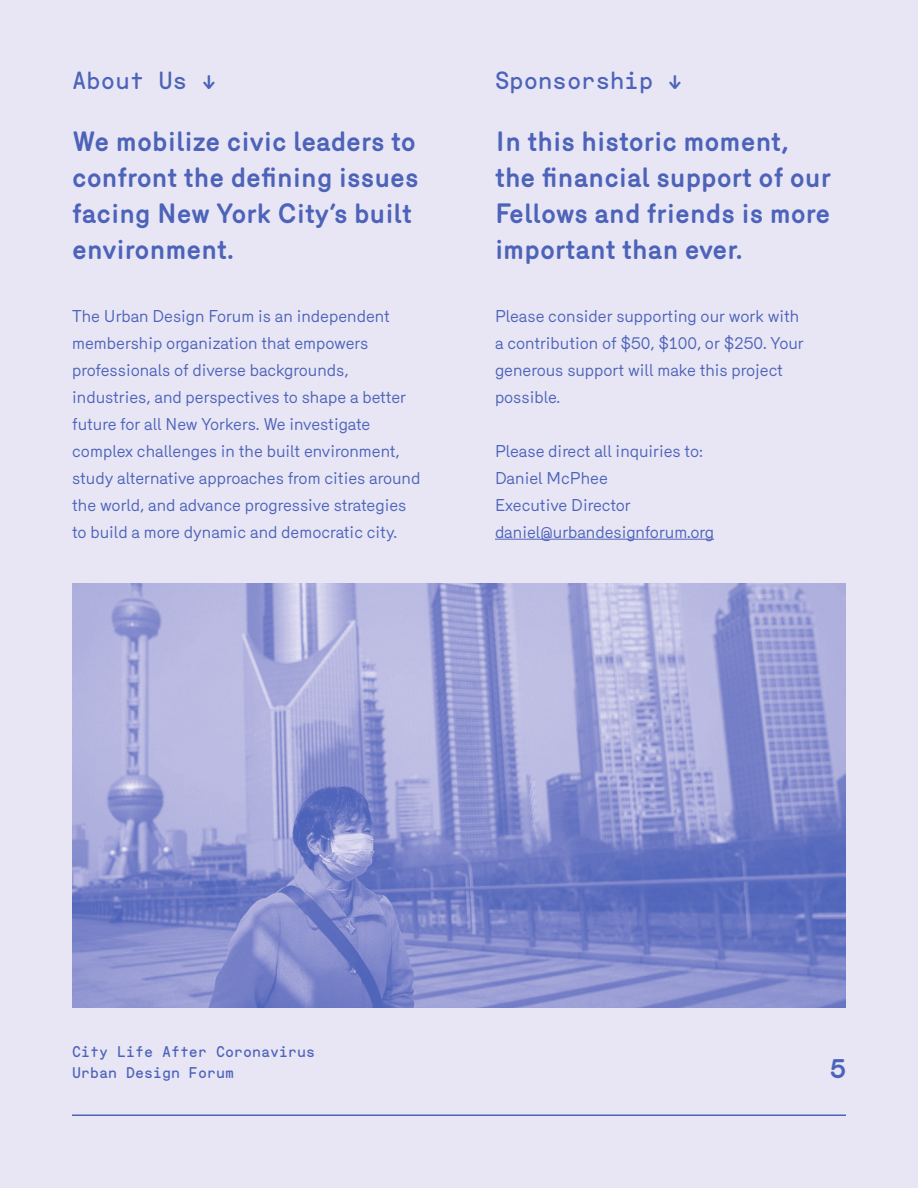
<style>
.page{position:relative;width:918px;height:1188px;background:#e8e6f5}
.page>*{position:absolute;margin:0;border:0;box-sizing:border-box;transform-origin:0 0}
.Statement_Text_18{font:700 27px/36px "Merkury";color:#4c63b9}
.Header_16pt{font:24px "Merkury Mono";color:#4c63b9}
.Body_Text_10pt{font:16.5px/27px "Merkury";color:#4c63b9}
.Header_9pt{font:15px "Merkury Mono";color:#4c63b9}
</style>
<div class="page">
<hr style="left:495px;top:539px;width:219px;height:1px;background:#4c63b9">
<hr style="left:72px;top:1114px;width:774px;height:2px;background:#4c63b9">
<img style="left:72px;top:583px;width:774px;height:425px">
<p class="Header_16pt" style="left:72px;top:63px;width:145px">About Us ↓</p>
<p class="Statement_Text_18" style="left:72px;top:121px;width:348px">We mobilize civic leaders to confront the defining issues facing New York City’s built environment.</p>
<p class="Body_Text_10pt" style="left:72px;top:301px;width:350px">The Urban Design Forum is an independent membership organization that empowers professionals of diverse backgrounds, industries, and perspectives to shape a better future for all New Yorkers. We investigate complex challenges in the built environment, study alternative approaches from cities around the world, and advance progressive strategies to build a more dynamic and democratic city.</p>
<p class="Header_16pt" style="left:495px;top:63px;width:189px">Sponsorship ↓</p>
<p class="Statement_Text_18" style="left:495px;top:121px;width:337px">In this historic moment, the financial support of our<br>Fellows and friends is more important than ever.</p>
<p class="Body_Text_10pt" style="left:495px;top:301px;width:310px">Please consider supporting our work with a contribution of $50, $100, or $250. Your generous support will make this project possible.</p>
<p class="Body_Text_10pt" style="left:495px;top:436px;width:209px">Please direct all inquiries to:</p>
<p class="Body_Text_10pt" style="left:495px;top:463px;width:114px">Daniel McPhee</p>
<p class="Body_Text_10pt" style="left:495px;top:490px;width:137px">Executive Director</p>
<p class="Body_Text_10pt" style="left:495px;top:517px;width:221px">daniel@urbandesignforum.org</p>
<p class="Header_9pt" style="left:72px;top:1041px;width:245px">City Life After Coronavirus</p>
<p class="Header_9pt" style="left:72px;top:1062px;width:163px">Urban Design Forum</p>
<p class="Statement_Text_18" style="left:830px;top:1049px;width:17px">5</p>
</div>
